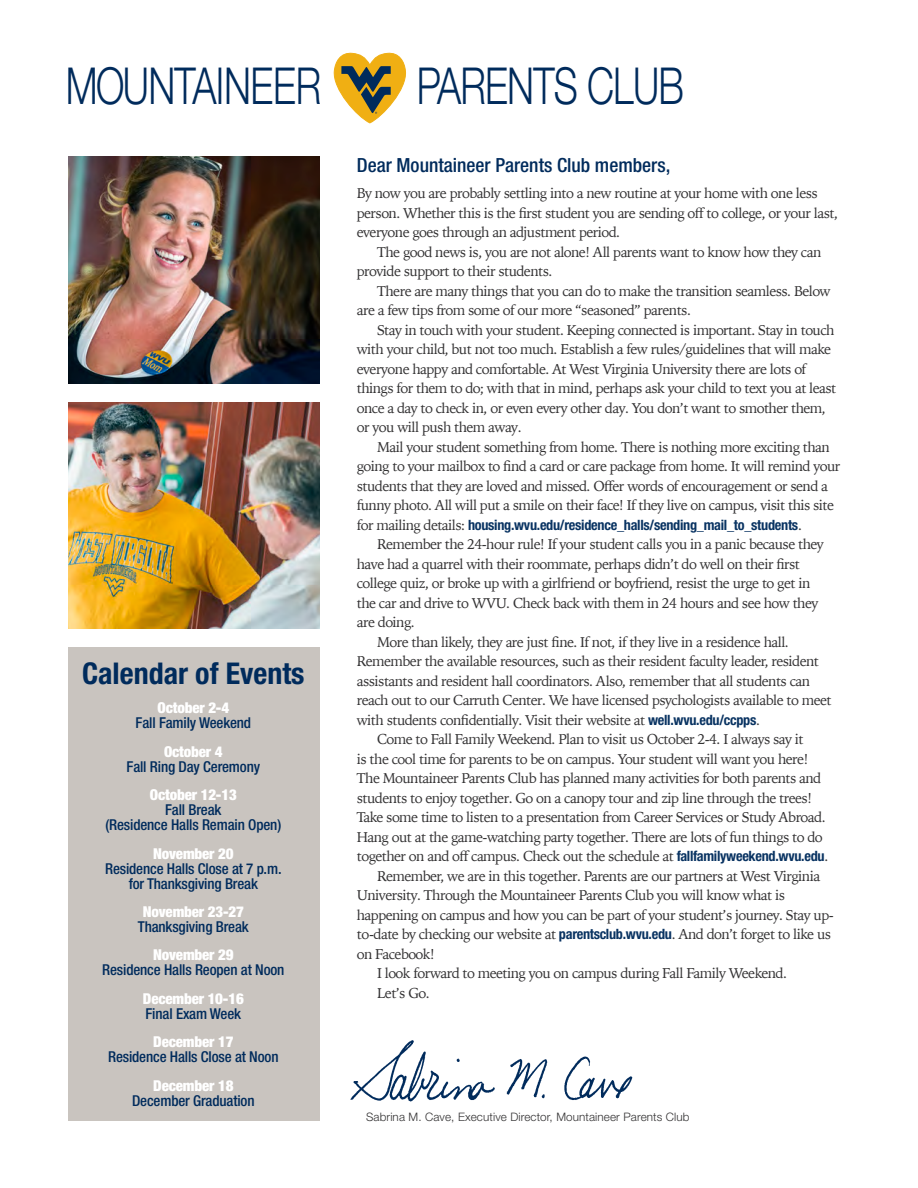
<style>
.page{position:relative;width:918px;height:1188px;background:#fff}
.page>*{position:absolute;margin:0;border:0;box-sizing:border-box;transform-origin:0 0}
.t1{font:300 51px "Helvetica Neue LT Std";letter-spacing:-.02em;color:#002b5c;scale:.75 1}
.Default{font:700 condensed 30px "Helvetica Neue LT Std";color:#002b5c}
.Default-2{font:500 condensed 19.5px "Helvetica Neue LT Std";color:#002b5c}
.t2{font:500 condensed 15px/15px "Helvetica Neue LT Std";letter-spacing:-.01em;color:#002b5c;text-align:center}
.t3{font:900 condensed 15px/15px "Helvetica Neue LT Std";letter-spacing:-.01em;color:#fff}
.Default-3{font:14.25px/19.5px "Iowan Old Style";letter-spacing:-.04em;color:#333233}
.t4{font:300 11.7px "Helvetica Neue LT Std";letter-spacing:.01em;color:#333233}
.s1{font-weight:900;color:#fff}
.s2{font-weight:500;color:#002b5c}
.s3{font-family:"Helvetica Neue LT Std";font-weight:700;font-stretch:condensed;color:#093362}
</style>
<div class="page">
<svg style="left:333px;top:52px;width:73px;height:71px"></svg>
<img style="left:350px;top:1040px;width:283px;height:62px">
<div style="left:68px;top:648px;width:252px;height:473px;background:#c9c4bf"></div>
<img style="left:68px;top:157px;width:252px;height:226px">
<img style="left:68px;top:402px;width:252px;height:227px">
<p class="t1" style="left:66px;top:55px;width:342px">MOUNTAINEER</p>
<p class="t1" style="left:417px;top:55px;width:358px">PARENTS CLUB</p>
<p class="Default" style="left:82px;top:655px;width:224px">Calendar of Events</p>
<p class="t2" style="left:136px;top:700px;width:117px"><span class="s1">October 2-4<br></span>Fall Family Weekend</p>
<p class="t2" style="left:127px;top:744px;width:135px"><span class="s1">October 4<br></span>Fall Ring Day Ceremony</p>
<p class="t2" style="left:106px;top:787px;width:177px"><span class="s1">October 12-13<br></span>Fall Break<br>(Residence Halls Remain Open)</p>
<p class="t2" style="left:105px;top:846px;width:178px"><span class="s1">November 20<br></span>Residence Halls Close at 7 p.m. for Thanksgiving Break</p>
<p class="t2" style="left:138px;top:904px;width:112px"><span class="s1">November 23-27<br></span>Thanksgiving Break</p>
<p class="t2" style="left:102px;top:947px;width:184px"><span class="s1">November 29<br></span>Residence Halls Reopen at Noon</p>
<p class="t3" style="left:143px;top:991px;width:102px">December 10-16<br><span class="s2">Final Exam Week</span></p>
<p class="t2" style="left:108px;top:1034px;width:172px"><span class="s1">December 17<br></span>Residence Halls Close at Noon</p>
<p class="t2" style="left:132px;top:1078px;width:124px"><span class="s1">December 18<br></span>December Graduation</p>
<p class="Default-2" style="left:357px;top:154px;width:315px">Dear Mountaineer Parents Club members,</p>
<p class="Default-3" style="left:357px;top:183px;width:483px">By now you are probably settling into a new routine at your home with one less person. Whether this is the first student you are sending off to college, or your last, everyone goes through an adjustment period.</p>
<p class="Default-3" style="left:357px;top:242px;width:466px;text-indent:20px">The good news is, you are not alone! All parents want to know how they can provide support to their students.</p>
<p class="Default-3" style="left:357px;top:281px;width:475px;text-indent:20px">There are many things that you can do to make the transition seamless. Below are a few tips from some of our more “seasoned” parents.</p>
<p class="Default-3" style="left:357px;top:319px;width:481px;text-indent:20px">Stay in touch with your student. Keeping connected is important. Stay in touch with your child, but not too much. Establish a few rules/guidelines that will make everyone happy and comfortable. At West Virginia University there are lots of things for them to do; with that in mind, perhaps ask your child to text you at least once a day to check in, or even every other day. You don’t want to smother them, or you will push them away.</p>
<p class="Default-3" style="left:357px;top:436px;width:485px;text-indent:20px">Mail your student something from home. There is nothing more exciting than going to your mailbox to find a card or care package from home. It will remind your students that they are loved and missed. Offer words of encouragement or send a funny photo. All will put a smile on their face! If they live on campus, visit this site for mailing details: <span class="s3">housing.wvu.edu/residence_halls/sending_mail_to_students</span>.</p>
<p class="Default-3" style="left:357px;top:534px;width:468px;text-indent:20px">Remember the 24-hour rule! If your student calls you in a panic because they have had a quarrel with their roommate, perhaps didn’t do well on their first college quiz, or broke up with a girlfriend or boyfriend, resist the urge to get in the car and drive to WVU. Check back with them in 24 hours and see how they are doing.</p>
<p class="Default-3" style="left:357px;top:631px;width:476px;text-indent:20px">More than likely, they are just fine. If not, if they live in a residence hall.<br>Remember the available resources, such as their resident faculty leader, resident assistants and resident hall coordinators. Also, remember that all students can reach out to our Carruth Center. We have licensed psychologists available to meet with students confidentially. Visit their website at <span class="s3">well.wvu.edu/ccpps</span>.</p>
<p class="Default-3" style="left:357px;top:729px;width:473px;text-indent:20px">Come to Fall Family Weekend. Plan to visit us October 2-4. I always say it<br>is the cool time for parents to be on campus. Your student will want you here!<br>The Mountaineer Parents Club has planned many activities for both parents and students to enjoy together. Go on a canopy tour and zip line through the trees!<br>Take some time to listen to a presentation from Career Services or Study Abroad.<br>Hang out at the game-watching party together. There are lots of fun things to do together on and off campus. Check out the schedule at <span class="s3">fallfamilyweekend.wvu.edu</span>.</p>
<p class="Default-3" style="left:357px;top:865px;width:478px;text-indent:20px">Remember, we are in this together. Parents are our partners at West Virginia University. Through the Mountaineer Parents Club you will know what is happening on campus and how you can be part of your student’s journey. Stay up&shy;to-date by checking our website at <span class="s3">parentsclub.wvu.edu</span>. And don’t forget to like us on Facebook!</p>
<p class="Default-3" style="left:377px;top:963px;width:411px">I look forward to meeting you on campus during Fall Family Weekend.</p>
<p class="Default-3" style="left:377px;top:982px;width:54px">Let’s Go.</p>
<p class="t4" style="left:366px;top:1110px;width:325px">Sabrina M. Cave, Executive Director, Mountaineer Parents Club</p>
</div>
